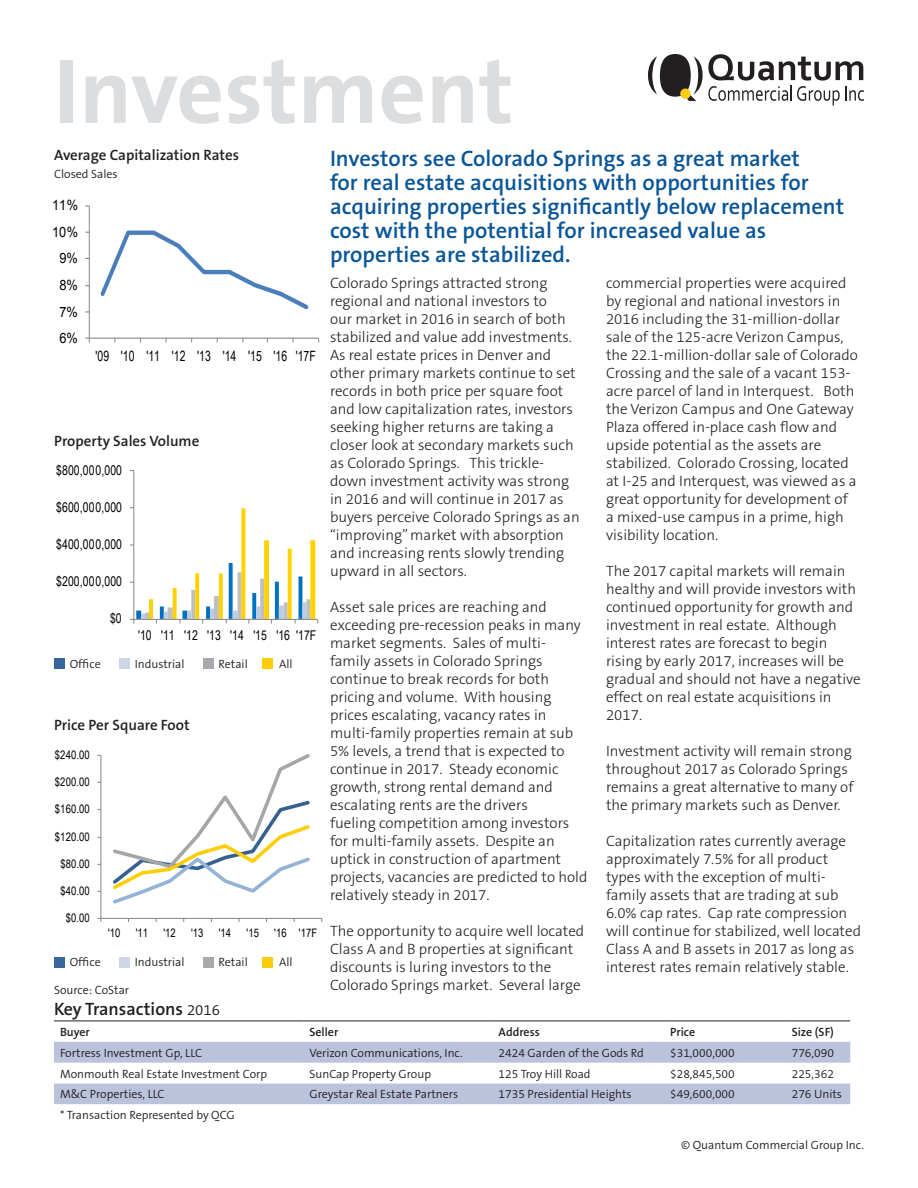
<style>
.page{position:relative;width:918px;height:1188px;background:#fff}
.page>*{position:absolute;margin:0;border:0;box-sizing:border-box;transform-origin:0 0}
.t1{font:700 93px "The Sans B7";color:#dcdddf}
.t2{font:600 22.5px/24px "The Sans B6";color:#095596}
.t3{font:600 18px "The Sans B6";color:#231f20}
.t4{font:300 15px/18px "The Sans B3";color:#231f20}
.t5{font:600 15px "The Sans B6";color:#231f20}
.t6{font:14.25px "Arial Narrow";letter-spacing:.005em;color:#000;scale:.9 1}
.t7{font:14.25px "Arial";color:#000;scale:.9 1}
.t8{font:13.5px "Arial Narrow";letter-spacing:.005em;color:#000;scale:.95 1}
.t9{font:300 12px "The Sans B4";color:#231f20}
.t10{font:600 12px "The Sans B6";color:#231f20}
.t11{font:11.7px "Arial Narrow";letter-spacing:.005em;color:#000}
.s1{font-family:"The Sans B4";font-weight:300;font-size:15px}
</style>
<div class="page">
<svg style="left:648px;top:54px;width:216px;height:52px"></svg>
<svg style="left:54px;top:1042px;width:796px;height:62px;fill:#bbc2dc"></svg>
<hr style="left:54px;top:1021px;width:249px;height:1px;background:#231f20">
<hr style="left:303px;top:1021px;width:190px;height:1px;background:#231f20">
<hr style="left:493px;top:1021px;width:171px;height:1px;background:#231f20">
<hr style="left:664px;top:1021px;width:122px;height:1px;background:#231f20">
<hr style="left:786px;top:1021px;width:64px;height:1px;background:#231f20">
<div style="left:54px;top:957px;width:11px;height:11px;background:#37679b"></div>
<div style="left:119px;top:957px;width:11px;height:11px;background:#cdd6e6"></div>
<div style="left:262px;top:957px;width:11px;height:11px;background:#fccd0a"></div>
<div style="left:204px;top:957px;width:10px;height:11px;background:#a8a9ad"></div>
<svg style="left:54px;top:1104px;width:796px;height:1px"></svg>
<div style="left:54px;top:658px;width:11px;height:11px;background:#37679b"></div>
<div style="left:119px;top:658px;width:11px;height:11px;background:#cdd6e6"></div>
<div style="left:262px;top:658px;width:11px;height:11px;background:#fccd0a"></div>
<div style="left:204px;top:658px;width:10px;height:11px;background:#a8a9ad"></div>
<hr style="left:89px;top:206px;width:1px;height:132px;background:#868686">
<hr style="left:89px;top:338px;width:230px;height:1px;background:#868686">
<svg style="left:85px;top:338px;width:5px;height:5px"></svg>
<svg style="left:100px;top:230px;width:209px;height:80px"></svg>
<hr style="left:133px;top:471px;width:1px;height:148px;background:#868686">
<svg style="left:130px;top:507px;width:188px;height:117px"></svg>
<hr style="left:100px;top:755px;width:1px;height:163px;background:#868686">
<hr style="left:101px;top:918px;width:221px;height:1px;background:#868686">
<svg style="left:113px;top:755px;width:197px;height:149px"></svg>
<p class="t1" style="left:54px;top:41px;width:461px">Investment</p>
<p class="t5" style="left:54px;top:147px;width:187px">Average Capitalization Rates</p>
<p class="t9" style="left:54px;top:168px;width:65px">Closed Sales</p>
<p class="t7" style="left:52px;top:196px;width:31px">11%</p>
<p class="t7" style="left:52px;top:223px;width:31px">10%</p>
<p class="t7" style="left:60px;top:249px;width:22px">9%</p>
<p class="t7" style="left:60px;top:276px;width:22px">8%</p>
<p class="t7" style="left:60px;top:302px;width:22px">7%</p>
<p class="t7" style="left:60px;top:329px;width:22px">6%</p>
<p class="t6" style="left:95px;top:345px;width:247px">'09 '10 '11 '12 '13 '14 '15 '16 '17F</p>
<p class="t5" style="left:54px;top:433px;width:147px">Property Sales Volume</p>
<p class="t8" style="left:56px;top:460px;width:71px">$800,000,000</p>
<p class="t8" style="left:56px;top:498px;width:71px">$600,000,000</p>
<p class="t8" style="left:56px;top:535px;width:71px">$400,000,000</p>
<p class="t8" style="left:56px;top:572px;width:71px">$200,000,000</p>
<p class="t8" style="left:110px;top:609px;width:14px">$0</p>
<p class="t8" style="left:138px;top:625px;width:189px">'10 '11 '12 '13 '14 '15 '16 '17F</p>
<p class="t9" style="left:70px;top:657px;width:33px">Office</p>
<p class="t9" style="left:135px;top:657px;width:51px">Industrial</p>
<p class="t9" style="left:219px;top:657px;width:31px">Retail</p>
<p class="t9" style="left:279px;top:657px;width:15px">All</p>
<p class="t5" style="left:54px;top:717px;width:137px">Price Per Square Foot</p>
<p class="t11" style="left:55px;top:746px;width:36px">$240.00</p>
<p class="t11" style="left:55px;top:773px;width:36px">$200.00</p>
<p class="t11" style="left:55px;top:801px;width:36px">$160.00</p>
<p class="t11" style="left:55px;top:828px;width:36px">$120.00</p>
<p class="t11" style="left:60px;top:855px;width:31px">$80.00</p>
<p class="t11" style="left:60px;top:882px;width:31px">$40.00</p>
<p class="t11" style="left:66px;top:909px;width:25px">$0.00</p>
<p class="t11" style="left:108px;top:924px;width:14px">'10</p>
<p class="t11" style="left:136px;top:924px;width:14px">'11</p>
<p class="t11" style="left:163px;top:924px;width:14px">'12</p>
<p class="t11" style="left:191px;top:924px;width:14px">'13</p>
<p class="t11" style="left:219px;top:924px;width:14px">'14</p>
<p class="t11" style="left:247px;top:924px;width:14px">'15</p>
<p class="t11" style="left:274px;top:924px;width:44px">'16 '17F</p>
<p class="t9" style="left:70px;top:956px;width:33px">Office</p>
<p class="t9" style="left:135px;top:956px;width:51px">Industrial</p>
<p class="t9" style="left:219px;top:956px;width:31px">Retail</p>
<p class="t9" style="left:279px;top:956px;width:15px">All</p>
<p class="t9" style="left:54px;top:984px;width:77px">Source: CoStar</p>
<p class="t2" style="left:330px;top:147px;width:516px">Investors see Colorado Springs as a great market<br>for real estate acquisitions with opportunities for acquiring properties significantly below replacement cost with the potential for increased value as properties are stabilized.</p>
<p class="t4" style="left:330px;top:275px;width:251px">Colorado Springs attracted strong regional and national investors to<br>our market in 2016 in search of both stabilized and value add investments.<br>As real estate prices in Denver and other primary markets continue to set records in both price per square foot and low capitalization rates, investors seeking higher returns are taking a closer look at secondary markets such as Colorado Springs. This trickle&shy;down investment activity was strong in 2016 and will continue in 2017 as buyers perceive Colorado Springs as an “improving” market with absorption and increasing rents slowly trending upward in all sectors.</p>
<p class="t4" style="left:330px;top:599px;width:259px">Asset sale prices are reaching and exceeding pre-recession peaks in many market segments. Sales of multi&shy;family assets in Colorado Springs continue to break records for both pricing and volume. With housing prices escalating, vacancy rates in multi-family properties remain at sub 5% levels, a trend that is expected to continue in 2017. Steady economic growth, strong rental demand and escalating rents are the drivers<br>fueling competition among investors for multi-family assets. Despite an uptick in construction of apartment projects, vacancies are predicted to hold relatively steady in 2017.</p>
<p class="t4" style="left:330px;top:923px;width:256px">The opportunity to acquire well located Class A and B properties at significant discounts is luring investors to the Colorado Springs market. Several large</p>
<p class="t4" style="left:606px;top:275px;width:254px">commercial properties were acquired by regional and national investors in 2016 including the 31-million-dollar sale of the 125-acre Verizon Campus, the 22.1-million-dollar sale of Colorado Crossing and the sale of a vacant 153- acre parcel of land in Interquest. Both the Verizon Campus and One Gateway Plaza offered in-place cash flow and upside potential as the assets are stabilized. Colorado Crossing, located at I-25 and Interquest, was viewed as a great opportunity for development of a mixed-use campus in a prime, high visibility location.</p>
<p class="t4" style="left:606px;top:563px;width:256px">The 2017 capital markets will remain healthy and will provide investors with continued opportunity for growth and investment in real estate. Although interest rates are forecast to begin rising by early 2017, increases will be gradual and should not have a negative effect on real estate acquisitions in 2017.</p>
<p class="t4" style="left:606px;top:743px;width:249px">Investment activity will remain strong throughout 2017 as Colorado Springs remains a great alternative to many of the primary markets such as Denver.</p>
<p class="t4" style="left:606px;top:833px;width:257px">Capitalization rates currently average approximately 7.5% for all product types with the exception of multi&shy;family assets that are trading at sub 6.0% cap rates. Cap rate compression will continue for stabilized, well located Class A and B assets in 2017 as long as interest rates remain relatively stable.</p>
<p class="t3" style="left:54px;top:999px;width:168px">Key Transactions <span class="s1">2016</span></p>
<p class="t10" style="left:60px;top:1025px;width:31px">Buyer</p>
<p class="t10" style="left:309px;top:1025px;width:30px">Seller</p>
<p class="t10" style="left:499px;top:1025px;width:43px">Address</p>
<p class="t10" style="left:670px;top:1025px;width:27px">Price</p>
<p class="t10" style="left:792px;top:1025px;width:44px">Size (SF)</p>
<p class="t9" style="left:60px;top:1046px;width:144px">Fortress Investment Gp, LLC</p>
<p class="t9" style="left:309px;top:1046px;width:155px">Verizon Communications, Inc.</p>
<p class="t9" style="left:499px;top:1046px;width:147px">2424 Garden of the Gods Rd</p>
<p class="t9" style="left:670px;top:1046px;width:66px">$31,000,000</p>
<p class="t9" style="left:792px;top:1046px;width:44px">776,090</p>
<p class="t9" style="left:60px;top:1067px;width:209px">Monmouth Real Estate Investment Corp</p>
<p class="t9" style="left:309px;top:1067px;width:123px">SunCap Property Group</p>
<p class="t9" style="left:499px;top:1067px;width:94px">125 Troy Hill Road</p>
<p class="t9" style="left:670px;top:1067px;width:66px">$28,845,500</p>
<p class="t9" style="left:792px;top:1067px;width:44px">225,362</p>
<p class="t9" style="left:60px;top:1088px;width:106px">M&amp;C Properties, LLC</p>
<p class="t9" style="left:309px;top:1088px;width:150px">Greystar Real Estate Partners</p>
<p class="t9" style="left:499px;top:1088px;width:134px">1735 Presidential Heights</p>
<p class="t9" style="left:670px;top:1088px;width:66px">$49,600,000</p>
<p class="t9" style="left:792px;top:1088px;width:52px">276 Units</p>
<p class="t9" style="left:60px;top:1109px;width:176px">* Transaction Represented by QCG</p>
<p class="t9" style="left:681px;top:1139px;width:184px">© Quantum Commercial Group Inc.</p>
</div>
